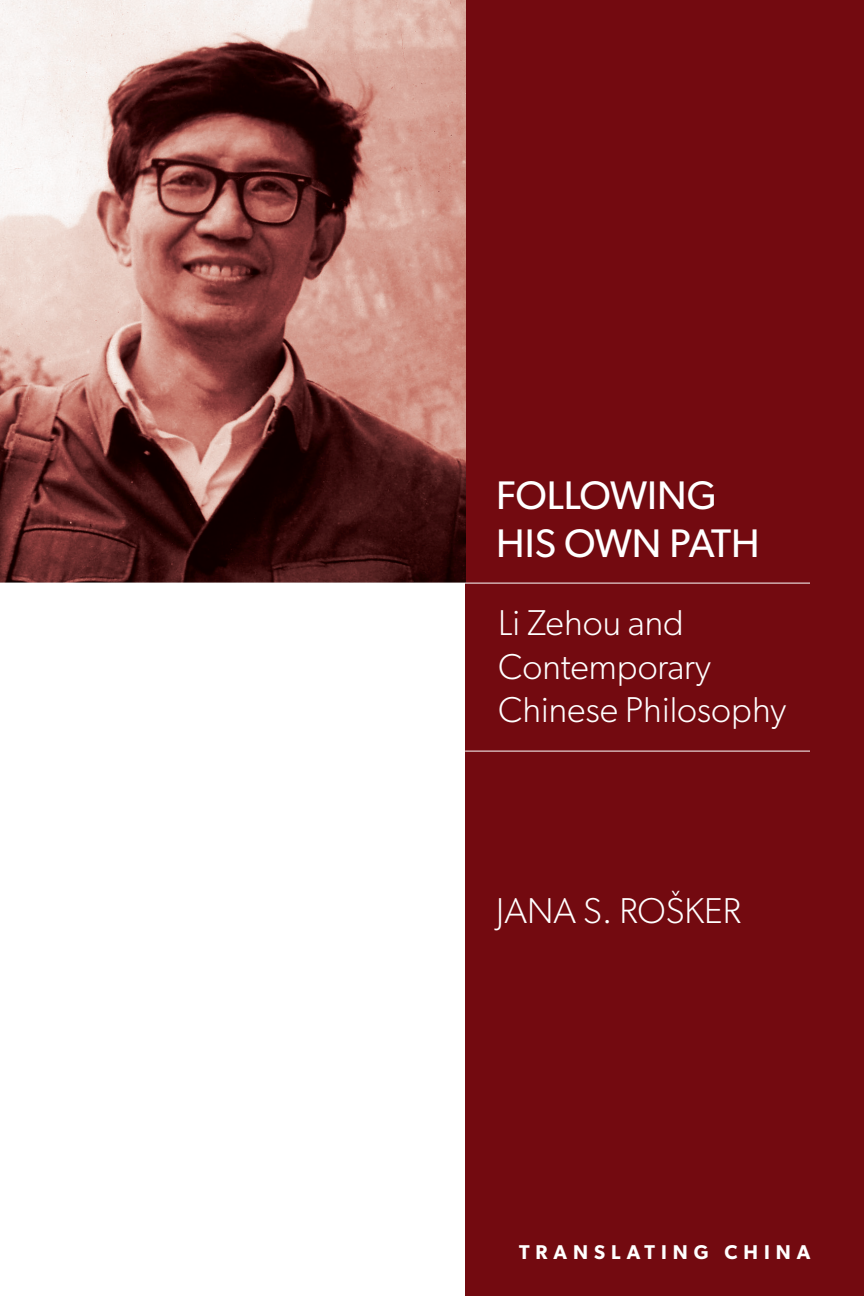
<style>
.page{position:relative;width:864px;height:1296px;background:#fff}
.page>*{position:absolute;margin:0;border:0;box-sizing:border-box;transform-origin:0 0}
.t1{font:40px "Gibson";color:#fff}
.t2{font:300 36px "Gibson";color:#fff}
.t3{font:600 20px "Gibson";letter-spacing:.3em;color:#fff}
</style>
<div class="page">
<div style="left:465px;top:0;width:399px;height:1296px;background:#730a10"></div>
<img style="left:0;top:0;width:465px;height:583px">
<hr style="left:0;top:583px;width:810px;height:1px;background:#fff">
<hr style="left:465px;top:751px;width:345px;height:1px;background:#fff">
<p class="t1" style="left:496px;top:471px;width:222px">FOLLOWING</p>
<p class="t1" style="left:496px;top:519px;width:265px">HIS OWN PATH</p>
<p class="t2" style="left:498px;top:601px;width:187px">Li Zehou and</p>
<p class="t2" style="left:498px;top:644px;width:214px">Contemporary</p>
<p class="t2" style="left:498px;top:688px;width:289px">Chinese Philosophy</p>
<p class="t2" style="left:496px;top:889px;width:246px">JANA S. ROŠKER</p>
<p class="t3" style="left:519px;top:1240px;width:293px">TRANSLATING CHINA</p>
</div>
